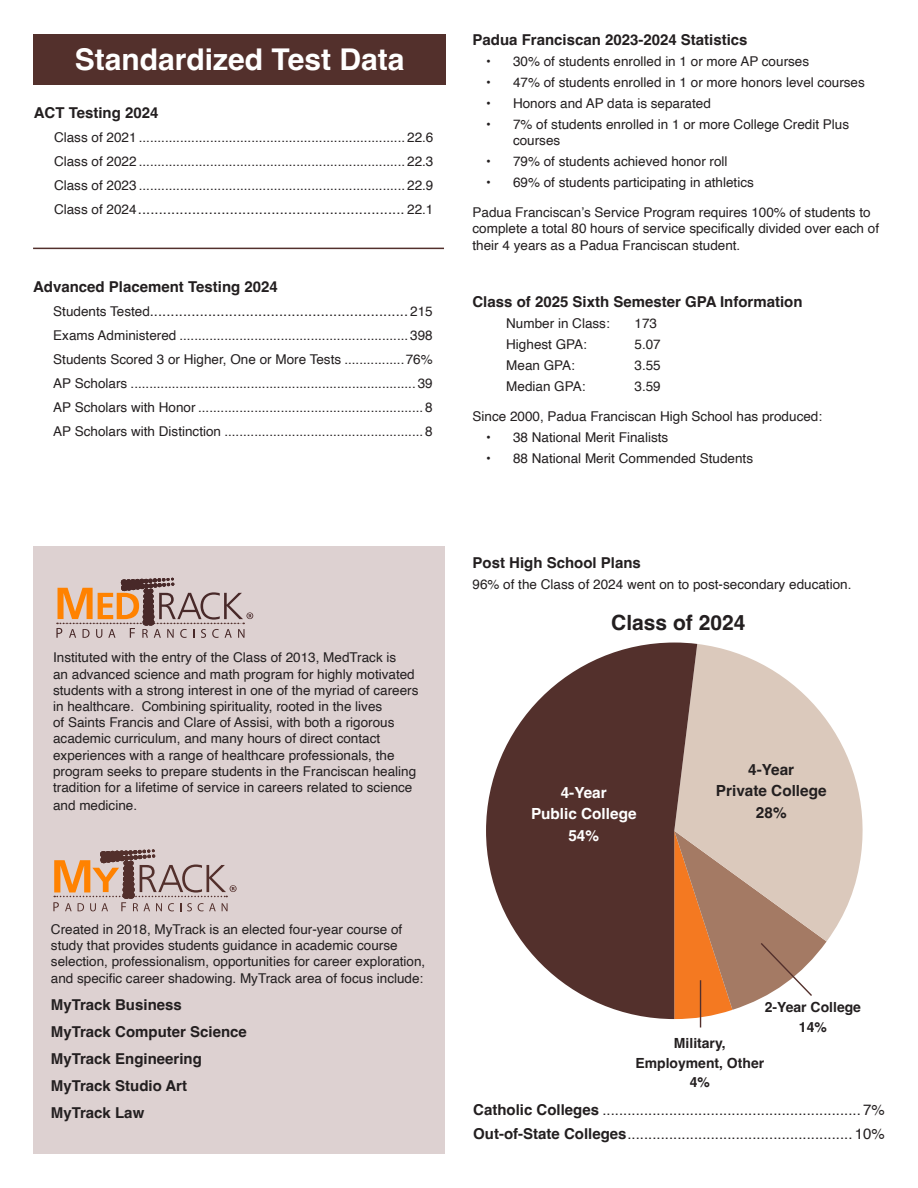
<style>
.page{position:relative;width:918px;height:1188px;background:#fff}
.page>*{position:absolute;margin:0;border:0;box-sizing:border-box;transform-origin:0 0}
.t1{font:700 30px "Helvetica";color:#fff}
.t2{font:700 21px "Helvetica";color:#231f20}
.t3{font:700 15.3px "Helvetica";color:#231f20}
.t4{font:700 15.3px "Helvetica";color:#fff}
.t5{font:15px "Helvetica";color:#231f20}
.t6{font:700 15px "Helvetica";color:#231f20}
.t7{font:700 13.95px "Helvetica";color:#231f20}
.t8{font:13.5px/16.2px "Helvetica";color:#231f20}
.s1{font-size:13.5px}
.s2{font-weight:700}
</style>
<div class="page">
<hr style="left:33px;top:248px;width:411px;height:1px;background:#53302c">
<svg style="left:697px;top:644px;width:166px;height:297px;fill:#dbc9bc"></svg>
<svg style="left:486px;top:643px;width:211px;height:376px;fill:#53302c"></svg>
<hr style="left:700px;top:980px;width:1px;height:48px;background:#53302c">
<svg style="left:674px;top:831px;width:153px;height:188px;background:#cea184"></svg>
<div style="left:33px;top:34px;width:413px;height:51px;background:#53302c"></div>
<div style="left:33px;top:546px;width:412px;height:608px;background:#ddd1d1"></div>
<svg style="left:56px;top:578px;width:197px;height:60px"></svg>
<svg style="left:53px;top:849px;width:184px;height:62px"></svg>
<p class="t1" style="left:75px;top:42px;width:331px">Standardized Test Data</p>
<p class="t6" style="left:34px;top:104px;width:126px">ACT Testing 2024</p>
<p class="t8" style="left:54px;top:130px;width:381px">Class of 2021 ....................................................................... 22.6</p>
<p class="t8" style="left:54px;top:154px;width:381px">Class of 2022 ....................................................................... 22.3</p>
<p class="t8" style="left:54px;top:178px;width:381px">Class of 2023 ....................................................................... 22.9</p>
<p class="t5" style="left:54px;top:197px;width:381px"><span class="s1">Class of 2024</span>................................................................ <span class="s1">22.1</span></p>
<p class="t6" style="left:33px;top:277px;width:246px">Advanced Placement Testing 2024</p>
<p class="t5" style="left:53px;top:299px;width:381px"><span class="s1">Students Tested</span>.............................................................. <span class="s1">215</span></p>
<p class="t8" style="left:53px;top:327px;width:381px">Exams Administered ............................................................. 398</p>
<p class="t8" style="left:53px;top:351px;width:289px">Students Scored 3 or Higher, One or More Tests</p>
<p class="t8" style="left:406px;top:351px;width:29px">76%</p>
<p class="t8" style="left:53px;top:375px;width:381px">AP Scholars ............................................................................ 39</p>
<p class="t8" style="left:53px;top:399px;width:381px">AP Scholars with Honor ............................................................ 8</p>
<p class="t8" style="left:53px;top:423px;width:381px">AP Scholars with Distinction ..................................................... 8</p>
<p class="t8" style="left:53px;top:650px;width:367px">Instituted with the entry of the Class of 2013, MedTrack is<br>an advanced science and math program for highly motivated students with a strong interest in one of the myriad of careers in healthcare. Combining spirituality, rooted in the lives<br>of Saints Francis and Clare of Assisi, with both a rigorous academic curriculum, and many hours of direct contact experiences with a range of healthcare professionals, the program seeks to prepare students in the Franciscan healing tradition for a lifetime of service in careers related to science</p>
<p class="t8" style="left:53px;top:798px;width:86px">and medicine.</p>
<p class="t8" style="left:51px;top:922px;width:376px">Created in 2018, MyTrack is an elected four-year course of study that provides students guidance in academic course selection, professionalism, opportunities for career exploration, and specific career shadowing. MyTrack area of focus include:</p>
<p class="t6" style="left:51px;top:995px;width:132px">MyTrack Business</p>
<p class="t6" style="left:51px;top:1022px;width:197px">MyTrack Computer Science</p>
<p class="t6" style="left:51px;top:1049px;width:152px">MyTrack Engineering</p>
<p class="t6" style="left:51px;top:1076px;width:138px">MyTrack Studio Art</p>
<p class="t6" style="left:51px;top:1103px;width:95px">MyTrack Law</p>
<p class="t6" style="left:472px;top:31px;width:277px">Padua Franciscan 2023-2024 Statistics</p>
<p class="t8" style="left:486px;top:54px;width:325px">• 30% of students enrolled in 1 or more AP courses</p>
<p class="t8" style="left:486px;top:75px;width:380px">• 47% of students enrolled in 1 or more honors level courses</p>
<p class="t8" style="left:486px;top:96px;width:226px">• Honors and AP data is separated</p>
<p class="t8" style="left:513px;top:117px;width:338px;text-indent:-27px">• 7% of students enrolled in 1 or more College Credit Plus courses</p>
<p class="t8" style="left:486px;top:154px;width:243px">• 79% of students achieved honor roll</p>
<p class="t8" style="left:486px;top:175px;width:269px">• 69% of students participating in athletics</p>
<p class="t8" style="left:472px;top:205px;width:408px">Padua Franciscan’s Service Program requires 100% of students to complete a total 80 hours of service specifically divided over each of their 4 years as a Padua Franciscan student.</p>
<p class="t6" style="left:472px;top:292px;width:332px">Class of 2025 Sixth Semester GPA Information</p>
<p class="t8" style="left:506px;top:315px;width:105px">Number in Class:</p>
<p class="t8" style="left:634px;top:315px;width:24px">173</p>
<p class="t8" style="left:506px;top:336px;width:82px">Highest GPA:</p>
<p class="t8" style="left:634px;top:336px;width:28px">5.07</p>
<p class="t8" style="left:506px;top:357px;width:70px">Mean GPA:</p>
<p class="t8" style="left:634px;top:357px;width:28px">3.55</p>
<p class="t8" style="left:506px;top:378px;width:81px">Median GPA:</p>
<p class="t8" style="left:634px;top:378px;width:28px">3.59</p>
<p class="t8" style="left:472px;top:408px;width:351px">Since 2000, Padua Franciscan High School has produced:</p>
<p class="t8" style="left:486px;top:429px;width:184px">• 38 National Merit Finalists</p>
<p class="t8" style="left:486px;top:450px;width:269px">• 88 National Merit Commended Students</p>
<p class="t6" style="left:472px;top:554px;width:170px">Post High School Plans</p>
<p class="t8" style="left:472px;top:577px;width:380px">96% of the Class of 2024 went on to post-secondary education.</p>
<p class="t2" style="left:611px;top:609px;width:136px">Class of 2024</p>
<p class="t4" style="left:561px;top:783px;width:47px">4-Year</p>
<p class="t4" style="left:531px;top:805px;width:107px">Public College</p>
<p class="t4" style="left:568px;top:826px;width:32px">54%</p>
<p class="t3" style="left:748px;top:760px;width:47px">4-Year</p>
<p class="t3" style="left:716px;top:782px;width:112px">Private College</p>
<p class="t3" style="left:756px;top:803px;width:32px">28%</p>
<p class="t7" style="left:765px;top:999px;width:98px">2-Year College</p>
<p class="t7" style="left:799px;top:1018px;width:29px">14%</p>
<p class="t7" style="left:674px;top:1035px;width:53px">Military,</p>
<p class="t7" style="left:635px;top:1054px;width:130px">Employment, Other</p>
<p class="t7" style="left:690px;top:1074px;width:22px">4%</p>
<p class="t5" style="left:473px;top:1098px;width:413px"><span class="s2">Catholic Colleges</span> .............................................................. 7%</p>
<p class="t5" style="left:473px;top:1122px;width:413px"><span class="s2">Out-of-State Colleges</span>...................................................... 10%</p>
</div>
